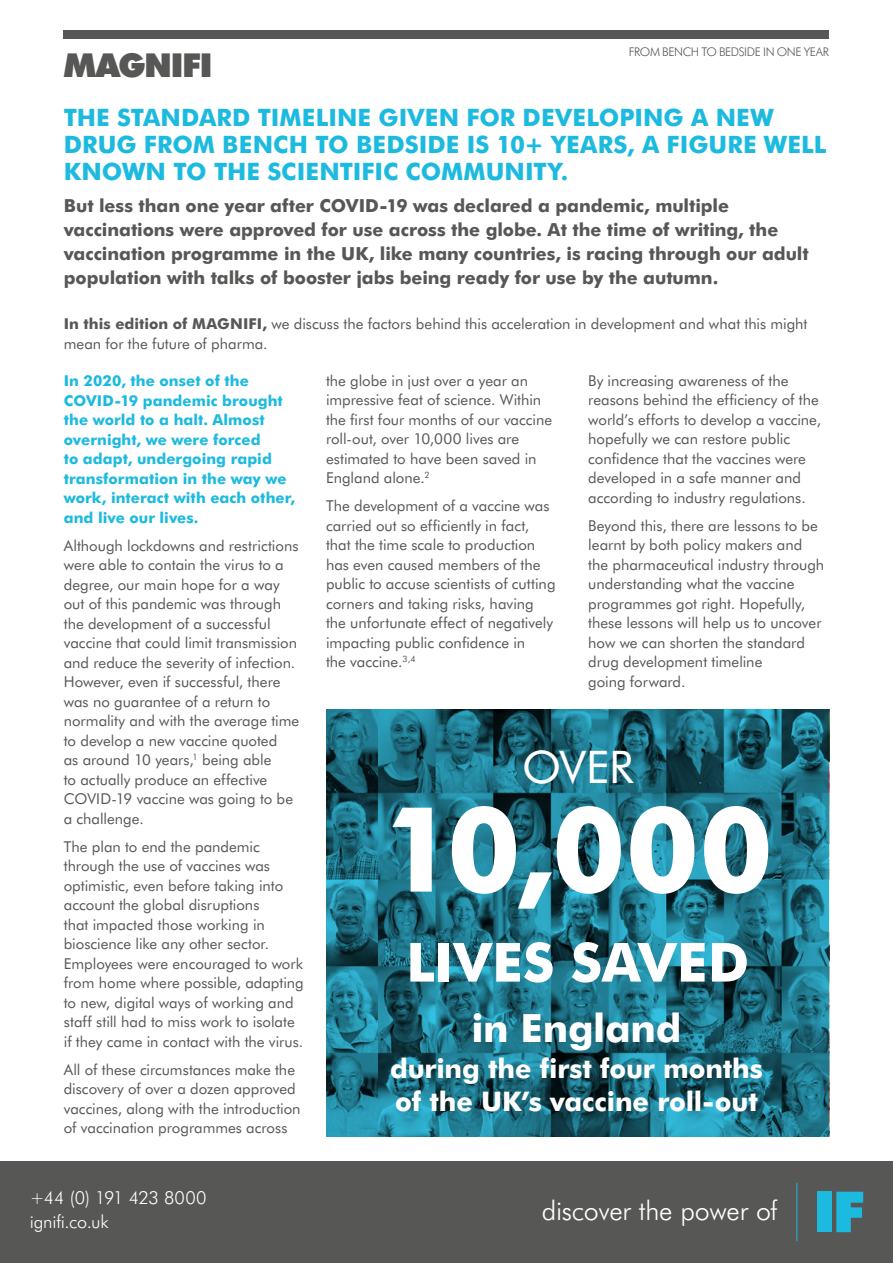
<style>
.page{position:relative;width:893px;height:1263px;background:#fff}
.page>*{position:absolute;margin:0;border:0;box-sizing:border-box;transform-origin:0 0}
.t1{font:700 118.5px "Futura BT";color:#fff}
.t2{font:700 54px "Futura BT";letter-spacing:.005em;color:#fff}
.t3{font:45px "Futura BT";color:#fff}
.t4{font:700 39px "Futura BT";letter-spacing:-.01em;color:#fff}
.t5{font:900 33px "Futura BT";letter-spacing:-.045em;color:#575756}
.t6{font:700 27px/32.4px "Futura BT";letter-spacing:-.005em;color:#fff}
.t7{font:300 26.85px "Futura BT";letter-spacing:-.01em;color:#fff}
.t8{font:700 24px/27px "Futura BT";letter-spacing:.005em;color:#1dbadf}
.t9{font:700 18px/24px "Futura BT";letter-spacing:-.005em;color:#575756}
.t10{font:300 18px/24px "Futura BT";letter-spacing:-.01em;color:#fff}
.t11{font:15px/19.5px "Futura BT";color:#575756}
.t12{font:700 15px/19.5px "Futura BT";letter-spacing:.005em;color:#1dbadf}
.t13{font:300 12px "Futura BT";letter-spacing:-.03em;color:#575756}
.s1{font-weight:700}
</style>
<div class="page">
<div style="left:0;top:1161px;width:893px;height:102px;background:#575756"></div>
<hr style="left:796px;top:1183px;width:1px;height:58px;background:#1dbadf">
<div style="left:817px;top:1192px;width:15px;height:40px;background:#1dbadf"></div>
<svg style="left:836px;top:1192px;width:27px;height:40px"></svg>
<div style="left:64px;top:30px;width:765px;height:8px;background:#575756"></div>
<svg style="left:326px;top:709px;width:503px;height:427px;background:#1c6e81"></svg>
<h3 class="t5" style="left:64px;top:46px;width:151px">MAGNIFI</h3>
<p class="t13" style="left:629px;top:44px;width:202px">FROM BENCH TO BEDSIDE IN ONE YEAR</p>
<h3 class="t8" style="left:64px;top:103px;width:764px">THE STANDARD TIMELINE GIVEN FOR DEVELOPING A NEW<br>DRUG FROM BENCH TO BEDSIDE IS 10+ YEARS, A FIGURE WELL<br>KNOWN TO THE SCIENTIFIC COMMUNITY.</h3>
<p class="t9" style="left:64px;top:194px;width:747px">But less than one year after COVID-19 was declared a pandemic, multiple vaccinations were approved for use across the globe. At the time of writing, the vaccination programme in the UK, like many countries, is racing through our adult population with talks of booster jabs being ready for use by the autumn.</p>
<p class="t11" style="left:64px;top:314px;width:745px"><span class="s1">In this edition of MAGNIFI,</span> we discuss the factors behind this acceleration in development and what this might mean for the future of pharma.</p>
<p class="t12" style="left:64px;top:371px;width:233px">In 2020, the onset of the<br>COVID-19 pandemic brought the world to a halt. Almost overnight, we were forced<br>to adapt, undergoing rapid transformation in the way we work, interact with each other, and live our lives.</p>
<p class="t11" style="left:64px;top:535px;width:237px">Although lockdowns and restrictions were able to contain the virus to a degree, our main hope for a way out of this pandemic was through the development of a successful vaccine that could limit transmission and reduce the severity of infection.<br>However, even if successful, there was no guarantee of a return to normality and with the average time to develop a new vaccine quoted<br>as around 10 years,<sup>1</sup> being able<br>to actually produce an effective<br>COVID-19 vaccine was going to be a challenge.</p>
<p class="t11" style="left:64px;top:837px;width:242px">The plan to end the pandemic through the use of vaccines was optimistic, even before taking into account the global disruptions<br>that impacted those working in bioscience like any other sector.<br>Employees were encouraged to work from home where possible, adapting to new, digital ways of working and staff still had to miss work to isolate if they came in contact with the virus.</p>
<p class="t11" style="left:64px;top:1060px;width:238px">All of these circumstances make the discovery of over a dozen approved vaccines, along with the introduction of vaccination programmes across</p>
<p class="t11" style="left:326px;top:370px;width:228px">the globe in just over a year an impressive feat of science. Within the first four months of our vaccine roll-out, over 10,000 lives are estimated to have been saved in<br>England alone.<sup>2</sup></p>
<p class="t11" style="left:326px;top:496px;width:231px">The development of a vaccine was carried out so efficiently in fact, that the time scale to production has even caused members of the public to accuse scientists of cutting corners and taking risks, having the unfortunate effect of negatively impacting public confidence in<br>the vaccine.<sup>3,4</sup></p>
<p class="t11" style="left:588px;top:370px;width:234px">By increasing awareness of the reasons behind the efficiency of the world’s efforts to develop a vaccine, hopefully we can restore public confidence that the vaccines were developed in a safe manner and according to industry regulations.</p>
<p class="t11" style="left:588px;top:515px;width:238px">Beyond this, there are lessons to be learnt by both policy makers and the pharmaceutical industry through understanding what the vaccine programmes got right. Hopefully, these lessons will help us to uncover how we can shorten the standard drug development timeline<br>going forward.</p>
<h3 class="t3" style="left:522px;top:739px;width:113px">OVER</h3>
<h1 class="t1" style="left:382px;top:777px;width:392px">10,000</h1>
<h2 class="t2" style="left:406px;top:929px;width:344px">LIVES SAVED</h2>
<h3 class="t4" style="left:472px;top:1004px;width:211px">in England</h3>
<h3 class="t6" style="left:390px;top:1052px;width:374px">during the first four months of the UK’s vaccine roll-out</h3>
<p class="t10" style="left:30px;top:1185px;width:178px">+44 (0) 191 423 8000 ignifi.co.uk</p>
<h3 class="t7" style="left:542px;top:1194px;width:237px">discover the power of</h3>
</div>
